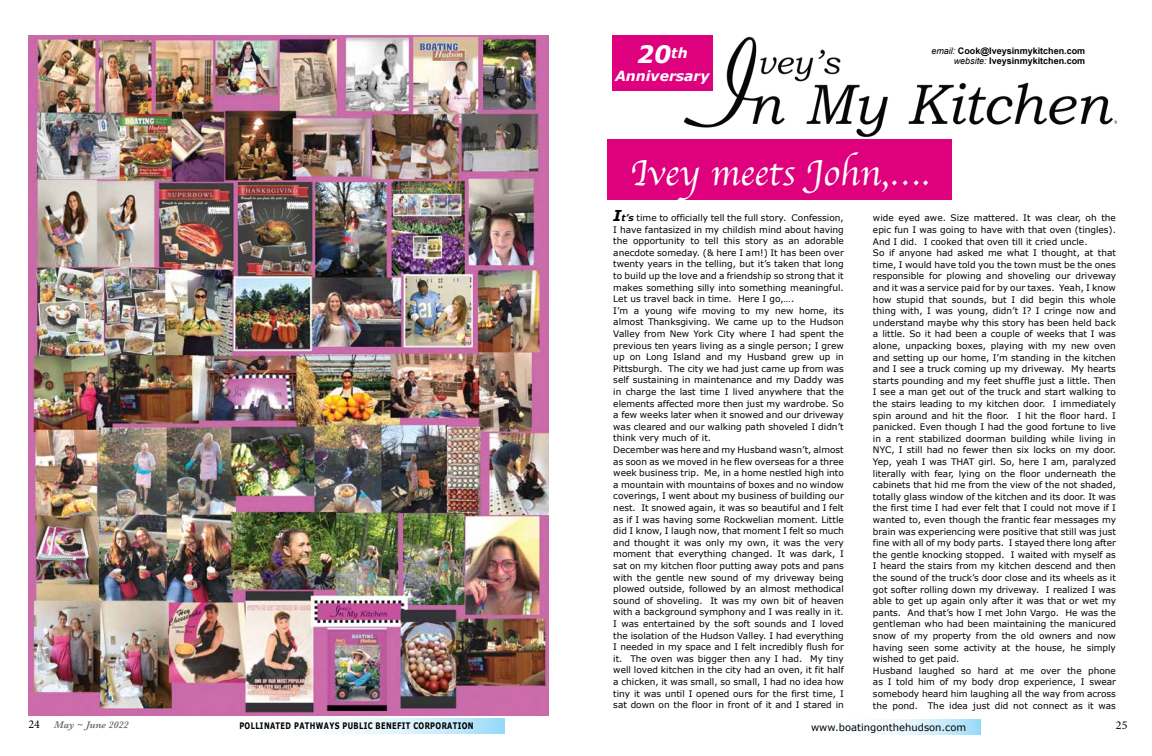
<style>
.page{position:relative;width:1152px;height:756px;background:#fff}
.page>*{position:absolute;margin:0;border:0;box-sizing:border-box;transform-origin:0 0}
.t1{font:38px "Apple Chancery";color:#fff}
.t2{font:italic 700 24px "Verdana";color:#fff}
.t3{font:italic 700 14px/23px "Verdana";color:#fff}
.t4{font:12px "Minion Pro";color:#000}
.t5{font:10px "Verdana";color:#000}
.t6{font:italic 600 10px "Baskerville";color:#6d6e71}
.t7{font:9px/11.6px "Verdana";color:#000}
.t8{font:700 9px "Arial";color:#000}
.t9{font:700 9px "Verdana";letter-spacing:.05em;color:#000;scale:.75 1}
.s1{font-weight:400;font-style:italic}
.s2{font-weight:700;font-style:italic;font-size:15px}
.s3{font-weight:700;font-style:italic}
.s4{font-family:"Minion Pro";font-weight:400;font-style:normal;font-size:12px;color:#000}
</style>
<div class="page">
<svg style="left:336px;top:718px;width:168px;height:15px"></svg>
<svg style="left:878px;top:720px;width:103px;height:15px"></svg>
<img style="left:28px;top:35px;width:521px;height:680px">
<div style="left:608px;top:140px;width:344px;height:60px;background:#de007c"></div>
<img style="left:681px;top:36px;width:436px;height:102px">
<div style="left:612px;top:35px;width:101px;height:55px;background:#de007c"></div>
<h2 class="t2" style="left:637px;top:39px;width:36px">20</h2>
<h3 class="t3" style="left:615px;top:41px;width:96px;text-indent:56px">th<br>Anniversary</h3>
<p class="t8" style="left:931px;top:44px;width:155px"><span class="s1">email:</span> Cook@Iveysinmykitchen.com</p>
<p class="t8" style="left:954px;top:55px;width:133px"><span class="s1">website:</span> Iveysinmykitchen.com</p>
<h1 class="t1" style="left:630px;top:142px;width:301px">Ivey meets John,….</h1>
<p class="t7" style="left:613px;top:212px;width:232px"><span class="s2">I</span><span class="s3">t’s</span> time to officially tell the full story. Confession, I have fantasized in my childish mind about having the opportunity to tell this story as an adorable anecdote someday. (&amp; here I am!) It has been over twenty years in the telling, but it’s taken that long to build up the love and a friendship so strong that it makes something silly into something meaningful.<br>Let us travel back in time. Here I go,….<br>I’m a young wife moving to my new home, its almost Thanksgiving. We came up to the Hudson Valley from New York City where I had spent the previous ten years living as a single person; I grew up on Long Island and my Husband grew up in Pittsburgh. The city we had just came up from was self sustaining in maintenance and my Daddy was in charge the last time I lived anywhere that the elements affected more then just my wardrobe. So a few weeks later when it snowed and our driveway was cleared and our walking path shoveled I didn’t think very much of it.<br>December was here and my Husband wasn’t, almost as soon as we moved in he flew overseas for a three week business trip. Me, in a home nestled high into a mountain with mountains of boxes and no window coverings, I went about my business of building our nest. It snowed again, it was so beautiful and I felt as if I was having some Rockwelian moment. Little did I know, I laugh now, that moment I felt so much and thought it was only my own, it was the very moment that everything changed. It was dark, I sat on my kitchen floor putting away pots and pans with the gentle new sound of my driveway being plowed outside, followed by an almost methodical sound of shoveling. It was my own bit of heaven with a background symphony and I was really in it.<br>I was entertained by the soft sounds and I loved the isolation of the Hudson Valley. I had everything I needed in my space and I felt incredibly flush for it. The oven was bigger then any I had. My tiny well loved kitchen in the city had an oven, it fit half a chicken, it was small, so small, I had no idea how tiny it was until I opened ours for the first time, I sat down on the floor in front of it and I stared in</p>
<p class="t7" style="left:873px;top:213px;width:245px">wide eyed awe. Size mattered. It was clear, oh the epic fun I was going to have with that oven (tingles).<br>And I did. I cooked that oven till it cried uncle.<br>So if anyone had asked me what I thought, at that time, I would have told you the town must be the ones responsible for plowing and shoveling our driveway and it was a service paid for by our taxes. Yeah, I know how stupid that sounds, but I did begin this whole thing with, I was young, didn’t I? I cringe now and understand maybe why this story has been held back a little. So it had been a couple of weeks that I was alone, unpacking boxes, playing with my new oven and setting up our home, I’m standing in the kitchen and I see a truck coming up my driveway. My hearts starts pounding and my feet shuffle just a little. Then I see a man get out of the truck and start walking to the stairs leading to my kitchen door. I immediately spin around and hit the floor. I hit the floor hard. I panicked. Even though I had the good fortune to live in a rent stabilized doorman building while living in NYC, I still had no fewer then six locks on my door.<br>Yep, yeah I was THAT girl. So, here I am, paralyzed literally with fear, lying on the floor underneath the cabinets that hid me from the view of the not shaded, totally glass window of the kitchen and its door. It was the first time I had ever felt that I could not move if I wanted to, even though the frantic fear messages my brain was experiencing were positive that still was just fine with all of my body parts. I stayed there long after the gentle knocking stopped. I waited with myself as I heard the stairs from my kitchen descend and then the sound of the truck’s door close and its wheels as it got softer rolling down my driveway. I realized I was able to get up again only after it was that or wet my pants. And that’s how I met John Vargo. He was the gentleman who had been maintaining the manicured snow of my property from the old owners and now having seen some activity at the house, he simply wished to get paid.<br>Husband laughed so hard at me over the phone as I told him of my body drop experience, I swear somebody heard him laughing all the way from across the pond. The idea just did not connect as it was</p>
<p class="t6" style="left:28px;top:718px;width:102px"><span class="s4">24</span> May ~ June 2022</p>
<p class="t9" style="left:239px;top:720px;width:314px">POLLINATED PATHWAYS PUBLIC BENEFIT CORPORATION</p>
<p class="t5" style="left:811px;top:721px;width:157px">www.boatingonthehudson.com</p>
<h3 class="t4" style="left:1116px;top:717px;width:13px">25</h3>
</div>
